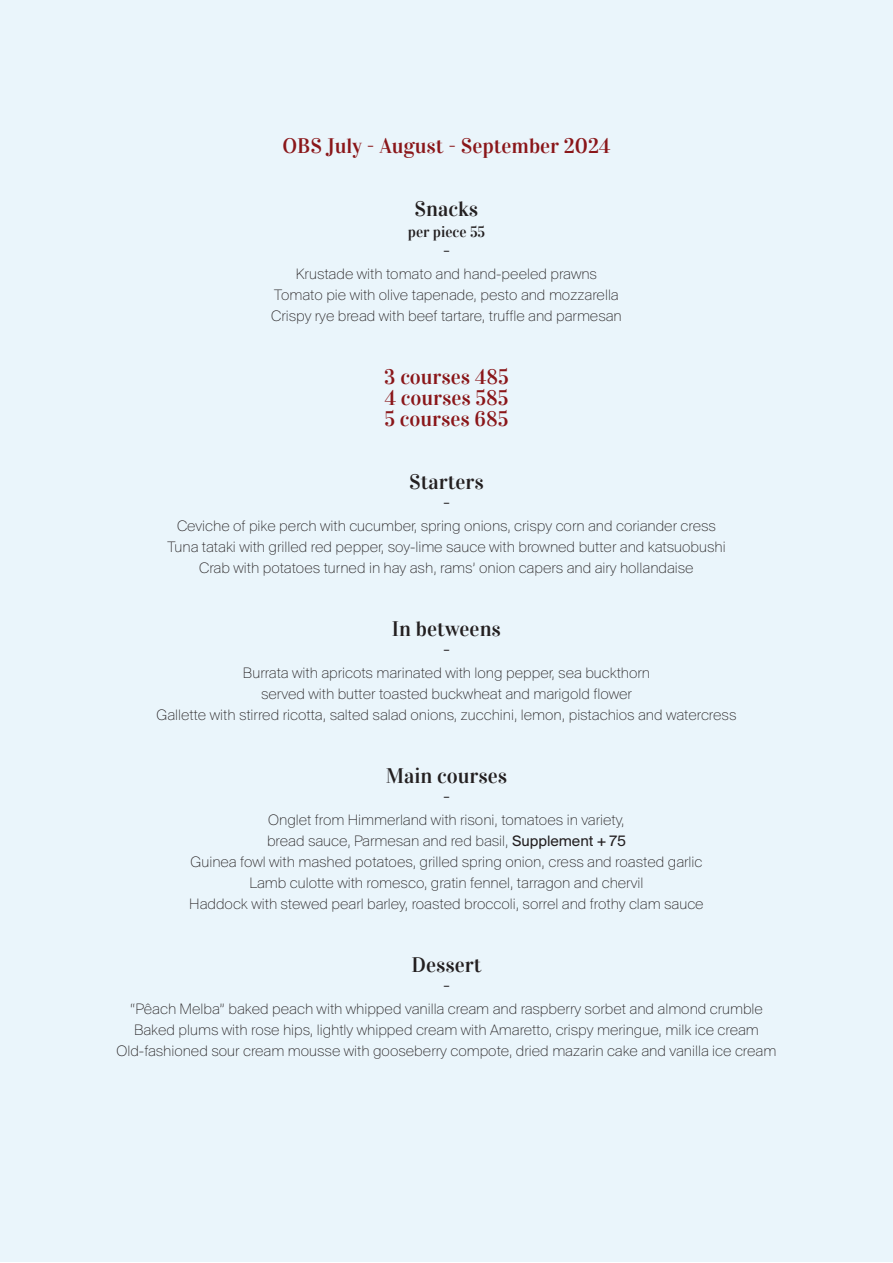
<style>
.page{position:relative;width:893px;height:1263px;background:#fff}
.page>*{position:absolute;margin:0;border:0;box-sizing:border-box;transform-origin:0 0}
.t1{font:21px/21px "Vidaloka";color:#8a1619;text-align:justify}
.t2{font:21px/21px "Vidaloka";color:#231f20;text-align:center}
.t3{font:100 15.75px/21px "Suisse BP Intl";color:#231f20;text-align:center}
.t4{font:15px "Vidaloka";color:#231f20}
.s1{font-weight:400}
</style>
<div class="page">
<div style="left:0;top:0;width:893px;height:1262px;background:#eaf5fb"></div>
<h1 class="t1" style="left:283px;top:136px;width:329px">OBS July - August - September 2024</h1>
<h1 class="t2" style="left:415px;top:199px;width:65px">Snacks</h1>
<p class="t4" style="left:408px;top:223px;width:79px">per piece 55</p>
<h1 class="t2" style="left:443px;top:241px;width:9px">-</h1>
<p class="t3" style="left:271px;top:263px;width:352px">Krustade with tomato and hand-peeled prawns<br>Tomato pie with olive tapenade, pesto and mozzarella<br>Crispy rye bread with beef tartare, truffle and parmesan</p>
<h1 class="t1" style="left:384px;top:367px;width:126px">3 courses 485<br>4 courses 585<br>5 courses 685</h1>
<h1 class="t2" style="left:409px;top:472px;width:76px">Starters -</h1>
<p class="t3" style="left:167px;top:515px;width:560px">Ceviche of pike perch with cucumber, spring onions, crispy corn and coriander cress<br>Tuna tataki with grilled red pepper, soy-lime sauce with browned butter and katsuobushi<br>Crab with potatoes turned in hay ash, rams’ onion capers and airy hollandaise</p>
<h1 class="t2" style="left:392px;top:619px;width:110px">In betweens -</h1>
<p class="t3" style="left:157px;top:662px;width:581px">Burrata with apricots marinated with long pepper, sea buckthorn<br>served with butter toasted buckwheat and marigold flower<br>Gallette with stirred ricotta, salted salad onions, zucchini, lemon, pistachios and watercress</p>
<h1 class="t2" style="left:386px;top:766px;width:123px">Main courses -</h1>
<p class="t3" style="left:189px;top:809px;width:516px">Onglet from Himmerland with risoni, tomatoes in variety,<br>bread sauce, Parmesan and red basil, <span class="s1">Supplement + 75<br></span>Guinea fowl with mashed potatoes, grilled spring onion, cress and roasted garlic Lamb culotte with romesco, gratin fennel, tarragon and chervil<br>Haddock with stewed pearl barley, roasted broccoli, sorrel and frothy clam sauce</p>
<h1 class="t2" style="left:411px;top:955px;width:71px">Dessert -</h1>
<p class="t3" style="left:117px;top:998px;width:661px">“Pêach Melba” baked peach with whipped vanilla cream and raspberry sorbet and almond crumble<br>Baked plums with rose hips, lightly whipped cream with Amaretto, crispy meringue, milk ice cream<br>Old-fashioned sour cream mousse with gooseberry compote, dried mazarin cake and vanilla ice cream</p>
</div>
